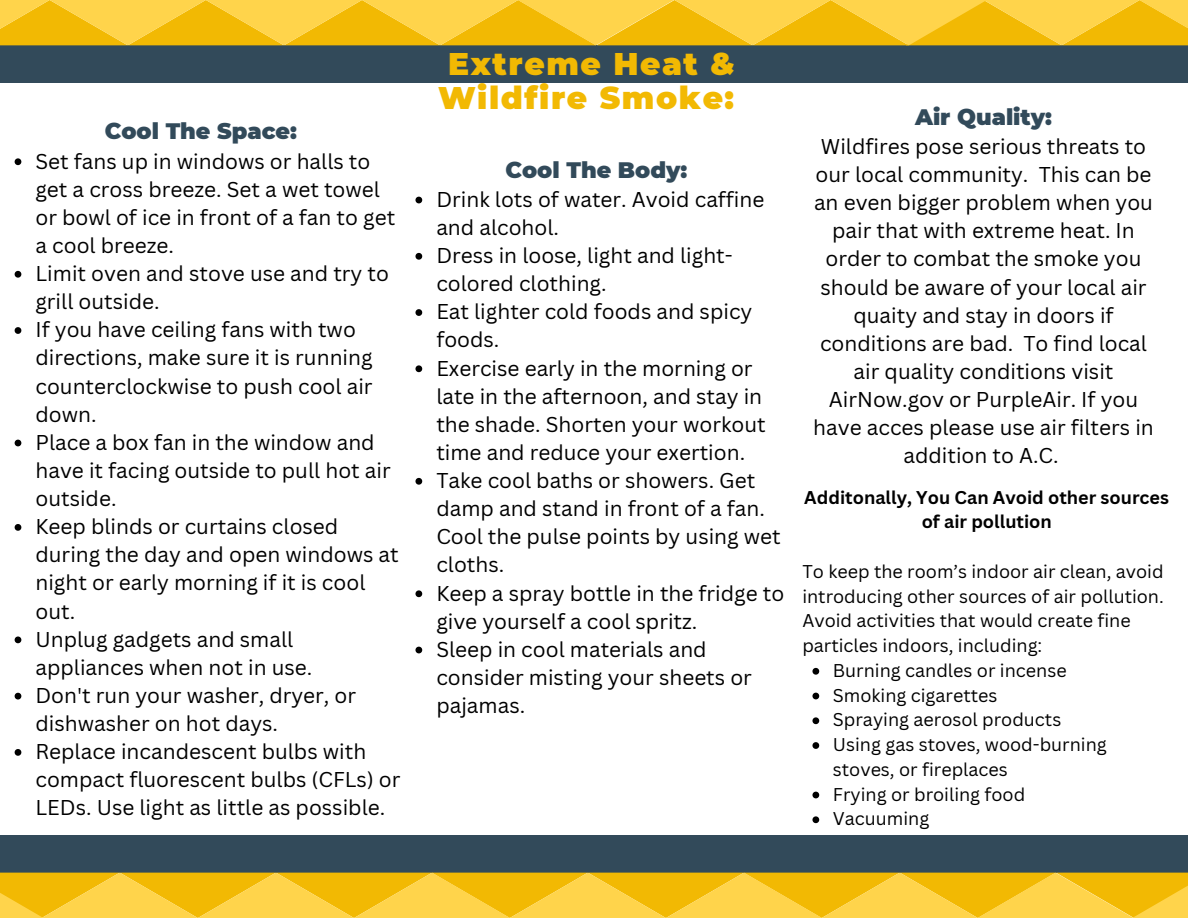
<style>
.page{position:relative;width:1188px;height:918px;background:#fff}
.page>*{position:absolute;margin:0;border:0;box-sizing:border-box;transform-origin:0 0}
.t1{font:900 31.35px/33.8px "Montserrat";letter-spacing:.05em;color:#f2b903;text-align:center}
.t2{font:900 22.35px "Montserrat";color:#324a5a}
.t3{font:20.85px/28.2px "Canva Sans";color:#000}
.t4{font:18px/24.8px "Canva Sans";color:#000}
.t5{font:700 18px/24.8px "Canva Sans";color:#000;text-align:center}
</style>
<div class="page">
<div style="left:0;top:835px;width:1188px;height:38px;background:#324a5a"></div>
<div style="left:0;top:45px;width:1188px;height:38px;background:#324a5a"></div>
<svg style="left:0;top:0;width:1139px;height:45px"></svg>
<svg style="left:1139px;top:0;width:49px;height:45px;fill:#f2b903"></svg>
<svg style="left:0;top:873px;width:1188px;height:45px"></svg>
<svg style="left:1117px;top:882px;width:71px;height:36px;fill:#f2b903"></svg>
<svg style="left:415px;top:197px;width:7px;height:6px"></svg>
<svg style="left:415px;top:253px;width:7px;height:7px"></svg>
<svg style="left:415px;top:309px;width:7px;height:7px"></svg>
<svg style="left:415px;top:365px;width:7px;height:7px"></svg>
<svg style="left:415px;top:478px;width:7px;height:7px"></svg>
<svg style="left:415px;top:590px;width:7px;height:7px"></svg>
<svg style="left:415px;top:647px;width:7px;height:6px"></svg>
<svg style="left:15px;top:158px;width:6px;height:7px"></svg>
<svg style="left:15px;top:271px;width:6px;height:7px"></svg>
<svg style="left:15px;top:327px;width:6px;height:7px"></svg>
<svg style="left:15px;top:440px;width:6px;height:6px"></svg>
<svg style="left:15px;top:524px;width:6px;height:7px"></svg>
<svg style="left:15px;top:637px;width:6px;height:6px"></svg>
<svg style="left:15px;top:693px;width:6px;height:7px"></svg>
<svg style="left:15px;top:749px;width:6px;height:7px"></svg>
<svg style="left:812px;top:668px;width:7px;height:7px"></svg>
<svg style="left:812px;top:693px;width:7px;height:6px"></svg>
<svg style="left:812px;top:717px;width:7px;height:7px"></svg>
<svg style="left:812px;top:742px;width:7px;height:7px"></svg>
<svg style="left:812px;top:792px;width:7px;height:6px"></svg>
<svg style="left:812px;top:816px;width:7px;height:7px"></svg>
<p class="t2" style="left:105px;top:118px;width:194px">Cool The Space:</p>
<p class="t3" style="left:35px;top:146px;width:361px">Set fans up in windows or halls to get a cross breeze. Set a wet towel or bowl of ice in front of a fan to get a cool breeze.</p>
<p class="t3" style="left:35px;top:259px;width:355px">Limit oven and stove use and try to grill outside.</p>
<p class="t3" style="left:35px;top:315px;width:339px">If you have ceiling fans with two directions, make sure it is running counterclockwise to push cool air down.</p>
<p class="t3" style="left:35px;top:428px;width:357px">Place a box fan in the window and have it facing outside to pull hot air outside.</p>
<p class="t3" style="left:35px;top:512px;width:365px">Keep blinds or curtains closed during the day and open windows at night or early morning if it is cool out.</p>
<p class="t3" style="left:35px;top:624px;width:278px">Unplug gadgets and small appliances when not in use.</p>
<p class="t3" style="left:35px;top:681px;width:322px">Don't run your washer, dryer, or dishwasher on hot days.</p>
<p class="t3" style="left:35px;top:737px;width:367px">Replace incandescent bulbs with compact fluorescent bulbs (CFLs) or<br>LEDs. Use light as little as possible.</p>
<p class="t1" style="left:438px;top:47px;width:298px">Extreme Heat &amp;<br>Wildfire Smoke:</p>
<p class="t2" style="left:506px;top:156px;width:183px">Cool The Body:</p>
<p class="t3" style="left:436px;top:185px;width:330px">Drink lots of water. Avoid caffine and alcohol.</p>
<p class="t3" style="left:436px;top:241px;width:298px">Dress in loose, light and light&shy;colored clothing.</p>
<p class="t3" style="left:436px;top:297px;width:318px">Eat lighter cold foods and spicy foods.</p>
<p class="t3" style="left:436px;top:353px;width:331px">Exercise early in the morning or late in the afternoon, and stay in the shade. Shorten your workout time and reduce your exertion.</p>
<p class="t3" style="left:436px;top:466px;width:346px">Take cool baths or showers. Get damp and stand in front of a fan.<br>Cool the pulse points by using wet cloths.</p>
<p class="t3" style="left:436px;top:578px;width:350px">Keep a spray bottle in the fridge to give yourself a cool spritz.</p>
<p class="t3" style="left:436px;top:635px;width:317px">Sleep in cool materials and consider misting your sheets or pajamas.</p>
<p class="t2" style="left:915px;top:103px;width:139px">Air Quality:</p>
<p class="t3" style="left:813px;top:132px;width:342px;text-align:center">Wildfires pose serious threats to our local community. This can be an even bigger problem when you pair that with extreme heat. In order to combat the smoke you should be aware of your local air quaity and stay in doors if conditions are bad. To find local air quality conditions visit<br>AirNow.gov or PurpleAir. If you have acces please use air filters in addition to A.C.</p>
<p class="t5" style="left:804px;top:484px;width:366px">Additonally, You Can Avoid other sources of air pollution</p>
<p class="t4" style="left:802px;top:559px;width:363px">To keep the room’s indoor air clean, avoid introducing other sources of air pollution.<br>Avoid activities that would create fine particles indoors, including:</p>
<p class="t4" style="left:833px;top:658px;width:235px">Burning candles or incense</p>
<p class="t4" style="left:833px;top:682px;width:166px">Smoking cigarettes</p>
<p class="t4" style="left:833px;top:707px;width:230px">Spraying aerosol products</p>
<p class="t4" style="left:833px;top:732px;width:275px">Using gas stoves, wood-burning stoves, or fireplaces</p>
<p class="t4" style="left:833px;top:781px;width:194px">Frying or broiling food</p>
<p class="t4" style="left:833px;top:806px;width:98px">Vacuuming</p>
</div>
